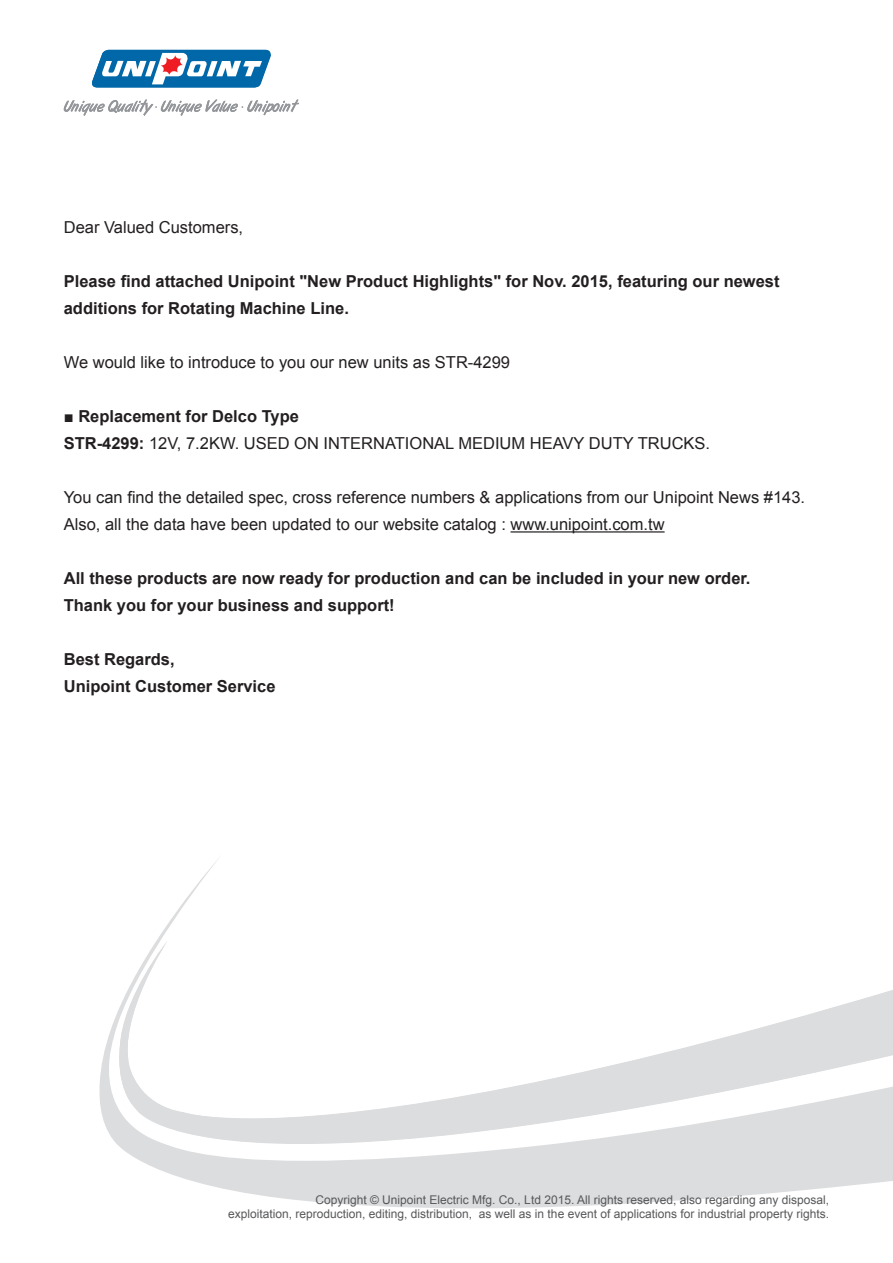
<style>
.page{position:relative;width:893px;height:1263px;background:#fff}
.page>*{position:absolute;margin:0;border:0;box-sizing:border-box;transform-origin:0 0}
.t1{font:16.5px/27px "Arial";color:#231f20}
.t2{font:700 16.5px/27px "Arial";color:#231f20}
.t3{font:12px/14.4px "Arial";color:#57585a;text-align:right}
.s1{font-weight:700}
</style>
<div class="page">
<svg style="left:99px;top:858px;width:794px;height:350px"></svg>
<svg style="left:92px;top:50px;width:179px;height:38px"></svg>
<svg style="left:64px;top:99px;width:235px;height:17px"></svg>
<svg style="left:115px;top:941px;width:778px;height:203px"></svg>
<hr style="left:511px;top:531px;width:154px;height:1px;background:#231f20">
<p class="t1" style="left:64px;top:214px;width:181px">Dear Valued Customers,</p>
<p class="t2" style="left:64px;top:268px;width:717px">Please find attached Unipoint "New Product Highlights" for Nov. 2015, featuring our newest additions for Rotating Machine Line.</p>
<p class="t1" style="left:64px;top:349px;width:448px">We would like to introduce to you our new units as STR-4299</p>
<p class="t1" style="left:64px;top:403px;width:648px">■ <span class="s1">Replacement for Delco Type<br>STR-4299:</span> 12V, 7.2KW. USED ON INTERNATIONAL MEDIUM HEAVY DUTY TRUCKS.</p>
<p class="t1" style="left:64px;top:484px;width:743px">You can find the detailed spec, cross reference numbers &amp; applications from our Unipoint News #143.<br>Also, all the data have been updated to our website catalog : www.unipoint.com.tw</p>
<p class="t2" style="left:64px;top:565px;width:688px">All these products are now ready for production and can be included in your new order.<br>Thank you for your business and support!</p>
<p class="t2" style="left:64px;top:646px;width:213px">Best Regards,<br>Unipoint Customer Service</p>
<p class="t3" style="left:228px;top:1192px;width:602px">Copyright © Unipoint Electric Mfg. Co., Ltd 2015. All rights reserved, also regarding any disposal,<br>exploitation, reproduction, editing, distribution, as well as in the event of applications for industrial property rights.</p>
</div>
